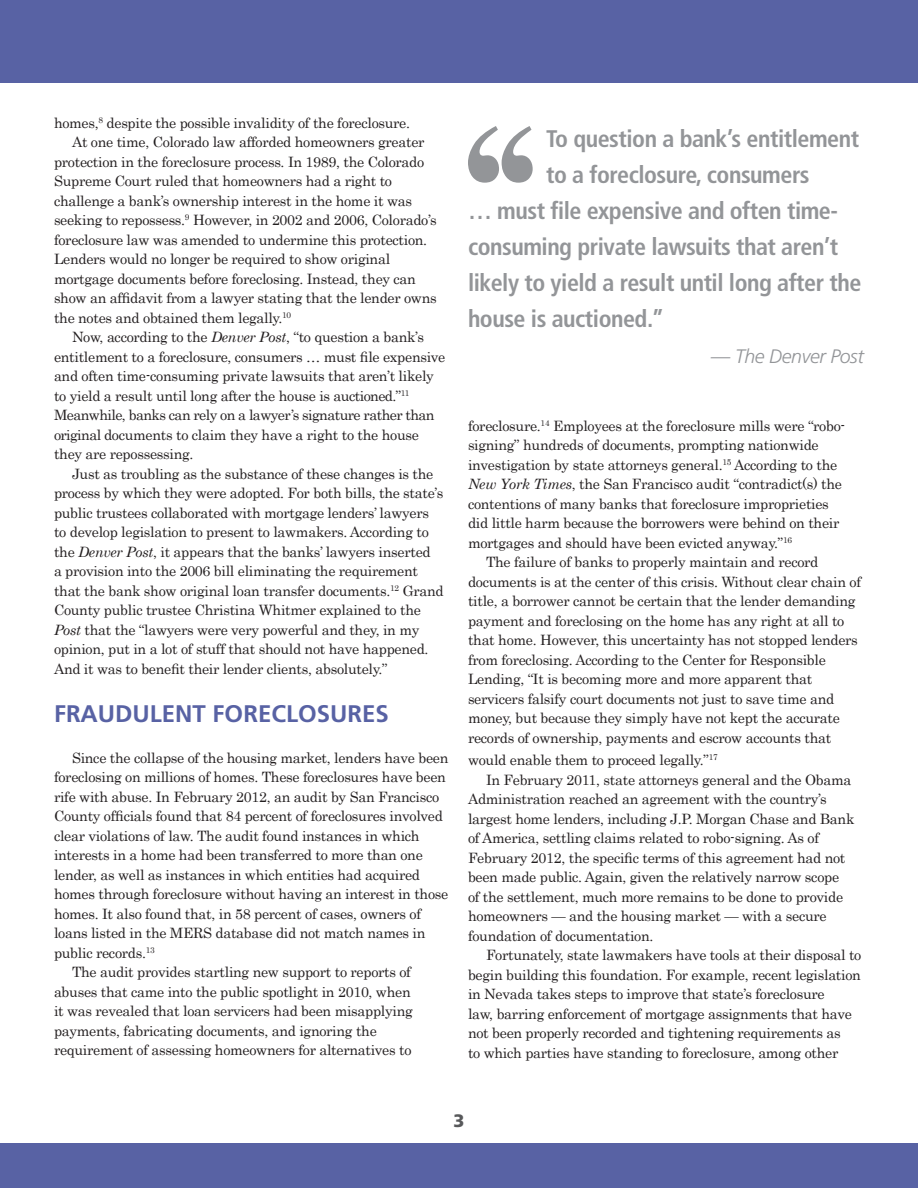
<style>
.page{position:relative;width:918px;height:1188px;background:#fff}
.page>*{position:absolute;margin:0;border:0;box-sizing:border-box;transform-origin:0 0}
.Pullquote{font:700 condensed 24px "Frutiger";letter-spacing:-.02em;color:#939598}
.Hedder{font:700 24px "Frutiger";color:#5862a4}
.Pullquote_Source{font:italic 300 19.5px "Frutiger";letter-spacing:-.02em;color:#939598}
.t1{font:900 18px "Frutiger";color:#58595b}
.Body_Text{font:14.25px/19.5px "Century";letter-spacing:-.02em;color:#231f20}
.s1{font-family:"Century Schoolbook";font-style:italic}
</style>
<div class="page">
<div style="left:0;top:0;width:918px;height:82px;background:#5862a4"></div>
<div style="left:0;top:1144px;width:918px;height:44px;background:#5862a4"></div>
<svg style="left:468px;top:126px;width:65px;height:57px"></svg>
<p class="Body_Text" style="left:54px;top:111px;width:358px">homes,<sup>8</sup> despite the possible invalidity of the foreclosure.</p>
<p class="Body_Text" style="left:54px;top:131px;width:384px;text-indent:18px">At one time, Colorado law afforded homeowners greater protection in the foreclosure process. In 1989, the Colorado Supreme Court ruled that homeowners had a right to challenge a bank’s ownership interest in the home it was seeking to repossess.<sup>9</sup> However, in 2002 and 2006, Colorado’s foreclosure law was amended to undermine this protection.<br>Lenders would no longer be required to show original mortgage documents before foreclosing. Instead, they can show an affidavit from a lawyer stating that the lender owns the notes and obtained them legally.<sup>10</sup></p>
<p class="Body_Text" style="left:54px;top:326px;width:393px;text-indent:18px">Now, according to the <span class="s1">Denver Post</span>, “to question a bank’s entitlement to a foreclosure, consumers … must file expensive and often time-consuming private lawsuits that aren’t likely to yield a result until long after the house is auctioned.”<sup>11<br></sup>Meanwhile, banks can rely on a lawyer’s signature rather than original documents to claim they have a right to the house they are repossessing.</p>
<p class="Body_Text" style="left:54px;top:462px;width:391px;text-indent:18px">Just as troubling as the substance of these changes is the process by which they were adopted. For both bills, the state’s public trustees collaborated with mortgage lenders’ lawyers to develop legislation to present to lawmakers. According to the <span class="s1">Denver Post</span>, it appears that the banks’ lawyers inserted<br>a provision into the 2006 bill eliminating the requirement that the bank show original loan transfer documents.<sup>12</sup> Grand County public trustee Christina Whitmer explained to the <span class="s1">Post</span> that the “lawyers were very powerful and they, in my opinion, put in a lot of stuff that should not have happened.<br>And it was to benefit their lender clients, absolutely.”</p>
<p class="Hedder" style="left:54px;top:700px;width:336px">FRAUDULENT FORECLOSURES</p>
<p class="Body_Text" style="left:54px;top:747px;width:396px;text-indent:18px">Since the collapse of the housing market, lenders have been foreclosing on millions of homes. These foreclosures have been rife with abuse. In February 2012, an audit by San Francisco County officials found that 84 percent of foreclosures involved clear violations of law. The audit found instances in which interests in a home had been transferred to more than one lender, as well as instances in which entities had acquired homes through foreclosure without having an interest in those homes. It also found that, in 58 percent of cases, owners of loans listed in the MERS database did not match names in public records.<sup>13</sup></p>
<p class="Body_Text" style="left:54px;top:961px;width:360px;text-indent:18px">The audit provides startling new support to reports of abuses that came into the public spotlight in 2010, when it was revealed that loan servicers had been misapplying payments, fabricating documents, and ignoring the requirement of assessing homeowners for alternatives to</p>
<p class="Pullquote" style="left:546px;top:124px;width:315px">To question a bank’s entitlement</p>
<p class="Pullquote" style="left:546px;top:160px;width:265px">to a foreclosure, consumers</p>
<p class="Pullquote" style="left:468px;top:196px;width:372px">… must file expensive and often time-</p>
<p class="Pullquote" style="left:468px;top:232px;width:372px">consuming private lawsuits that aren’t</p>
<p class="Pullquote" style="left:468px;top:268px;width:395px">likely to yield a result until long after the</p>
<p class="Pullquote" style="left:468px;top:304px;width:198px">house is auctioned.”</p>
<p class="Pullquote_Source" style="left:711px;top:345px;width:155px">— The Denver Post</p>
<p class="Body_Text" style="left:468px;top:414px;width:379px">foreclosure.<sup>14</sup> Employees at the foreclosure mills were “robo&shy;signing” hundreds of documents, prompting nationwide investigation by state attorneys general.<sup>15</sup> According to the <span class="s1">New York Times</span>, the San Francisco audit “contradict(s) the contentions of many banks that foreclosure improprieties did little harm because the borrowers were behind on their mortgages and should have been evicted anyway.”<sup>16</sup></p>
<p class="Body_Text" style="left:468px;top:551px;width:395px;text-indent:18px">The failure of banks to properly maintain and record documents is at the center of this crisis. Without clear chain of title, a borrower cannot be certain that the lender demanding payment and foreclosing on the home has any right at all to that home. However, this uncertainty has not stopped lenders from foreclosing. According to the Center for Responsible Lending, “It is becoming more and more apparent that servicers falsify court documents not just to save time and money, but because they simply have not kept the accurate records of ownership, payments and escrow accounts that</p>
<p class="Body_Text" style="left:468px;top:749px;width:251px">would enable them to proceed legally.”<sup>17</sup></p>
<p class="Body_Text" style="left:468px;top:768px;width:388px;text-indent:18px">In February 2011, state attorneys general and the Obama Administration reached an agreement with the country’s largest home lenders, including J.P. Morgan Chase and Bank of America, settling claims related to robo-signing. As of February 2012, the specific terms of this agreement had not been made public. Again, given the relatively narrow scope<br>of the settlement, much more remains to be done to provide homeowners — and the housing market — with a secure foundation of documentation.</p>
<p class="Body_Text" style="left:468px;top:944px;width:395px;text-indent:18px">Fortunately, state lawmakers have tools at their disposal to begin building this foundation. For example, recent legislation in Nevada takes steps to improve that state’s foreclosure<br>law, barring enforcement of mortgage assignments that have not been properly recorded and tightening requirements as<br>to which parties have standing to foreclosure, among other</p>
<p class="t1" style="left:453px;top:1110px;width:13px">3</p>
</div>
